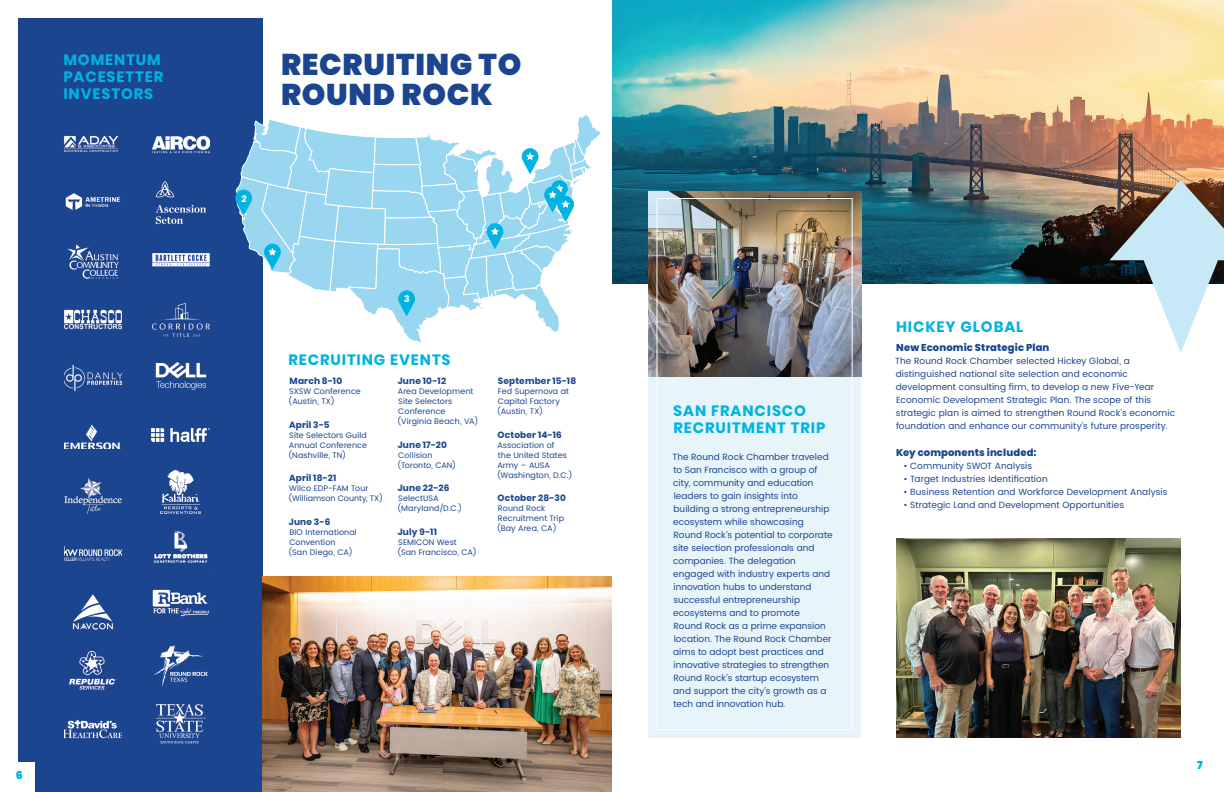
<style>
.page{position:relative;width:1224px;height:792px;background:#fff}
.page>*{position:absolute;margin:0;border:0;box-sizing:border-box;transform-origin:0 0}
.t1{font:900 30px/30px "Poppins";letter-spacing:.025em;color:#1b458e}
.t2{font:700 15px/17px "Poppins";letter-spacing:.06em;color:#00b3e3}
.t3{font:900 11px "Poppins";color:#00b3e3}
.t4{font:800 10px "Poppins";letter-spacing:.015em;color:#1b458e}
.t5{font:700 9.3px "Poppins";color:#fff}
.t6{font:9px/13px "Poppins";letter-spacing:.005em;color:#1b458e}
.t7{font:700 9px "Poppins";letter-spacing:.02em;color:#1b458e}
.t8{font:8px/10px "Poppins";letter-spacing:.015em;color:#1b458e}
</style>
<div class="page">
<img style="left:896px;top:538px;width:285px;height:200px">
<img style="left:612px;top:0;width:612px;height:284px">
<div style="left:18px;top:18px;width:245px;height:774px;background:#1b458e"></div>
<img style="left:63px;top:135px;width:56px;height:17px">
<img style="left:64px;top:478px;width:58px;height:36px">
<img style="left:152px;top:429px;width:58px;height:13px">
<img style="left:152px;top:253px;width:58px;height:14px">
<img style="left:155px;top:181px;width:52px;height:43px">
<img style="left:65px;top:193px;width:56px;height:18px">
<img style="left:155px;top:362px;width:52px;height:29px">
<img style="left:64px;top:365px;width:58px;height:26px">
<img style="left:152px;top:135px;width:58px;height:19px">
<img style="left:68px;top:244px;width:50px;height:35px">
<img style="left:152px;top:589px;width:58px;height:28px">
<img style="left:72px;top:594px;width:41px;height:36px">
<img style="left:64px;top:547px;width:58px;height:14px">
<img style="left:160px;top:470px;width:40px;height:44px">
<img style="left:64px;top:424px;width:58px;height:25px">
<img style="left:64px;top:309px;width:58px;height:21px">
<img style="left:152px;top:303px;width:58px;height:35px">
<img style="left:156px;top:704px;width:50px;height:40px">
<img style="left:64px;top:719px;width:58px;height:20px">
<img style="left:153px;top:531px;width:55px;height:32px">
<img style="left:70px;top:651px;width:46px;height:39px">
<svg style="left:154px;top:645px;width:54px;height:42px"></svg>
<div style="left:649px;top:377px;width:212px;height:361px;background:#e7f5fb"></div>
<img style="left:263px;top:577px;width:349px;height:215px">
<svg style="left:1109px;top:180px;width:115px;height:173px"></svg>
<img style="left:649px;top:191px;width:212px;height:186px">
<div style="left:656px;top:198px;width:197px;height:532px;border:1px solid #fff"></div>
<div style="left:0;top:763px;width:35px;height:29px;background:#fff"></div>
<svg style="left:236px;top:115px;width:365px;height:227px"></svg>
<h2 class="t2" style="left:63px;top:52px;width:101px">MOMENTUM<br>PACESETTER<br>INVESTORS</h2>
<p class="t5" style="left:241px;top:193px;width:7px">2</p>
<h1 class="t1" style="left:281px;top:50px;width:242px">RECRUITING TO<br>ROUND ROCK</h1>
<p class="t5" style="left:404px;top:294px;width:7px">3</p>
<h2 class="t2" style="left:288px;top:351px;width:164px">RECRUITING EVENTS</h2>
<p class="t7" style="left:290px;top:376px;width:54px">March 8-10</p>
<p class="t8" style="left:288px;top:387px;width:74px">SXSW Conference (Austin, TX)</p>
<p class="t7" style="left:289px;top:420px;width:42px">April 3-5</p>
<p class="t8" style="left:288px;top:430px;width:80px;text-align:justify">Site Selectors Guild Annual Conference (Nashville, TN)</p>
<p class="t7" style="left:289px;top:473px;width:49px">April 18-21</p>
<p class="t8" style="left:288px;top:484px;width:96px">Wilco EDP-FAM Tour (Williamson County, TX)</p>
<p class="t7" style="left:289px;top:517px;width:43px">June 3-6</p>
<p class="t8" style="left:288px;top:527px;width:70px">BIO International<br>Convention<br>(San Diego, CA)</p>
<p class="t7" style="left:398px;top:376px;width:50px">June 10-12</p>
<p class="t8" style="left:397px;top:387px;width:83px">Area Development<br>Site Selectors<br>Conference (Virginia Beach, VA)</p>
<p class="t7" style="left:398px;top:440px;width:51px">June 17-20</p>
<p class="t8" style="left:397px;top:450px;width:61px">Collision (Toronto, CAN)</p>
<p class="t7" style="left:398px;top:483px;width:53px">June 22-26</p>
<p class="t8" style="left:397px;top:494px;width:67px">SelectUSA (Maryland/D.C.)</p>
<p class="t7" style="left:398px;top:527px;width:41px">July 9-11</p>
<p class="t8" style="left:397px;top:537px;width:81px">SEMICON West<br>(San Francisco, CA)</p>
<p class="t7" style="left:498px;top:376px;width:80px">September 15-18</p>
<p class="t8" style="left:497px;top:387px;width:74px">Fed Supernova at<br>Capital Factory (Austin, TX)</p>
<p class="t7" style="left:498px;top:430px;width:66px">October 14-16</p>
<p class="t8" style="left:497px;top:440px;width:77px">Association of<br>the United States<br>Army – AUSA (Washington, D.C.)</p>
<p class="t7" style="left:498px;top:493px;width:70px">October 28-30</p>
<p class="t8" style="left:497px;top:504px;width:69px">Round Rock<br>Recruitment Trip (Bay Area, CA)</p>
<p class="t3" style="left:16px;top:768px;width:8px">6</p>
<h2 class="t2" style="left:673px;top:403px;width:154px">SAN FRANCISCO<br>RECRUITMENT TRIP</h2>
<p class="t6" style="left:673px;top:451px;width:162px">The Round Rock Chamber traveled to San Francisco with a group of city, community and education leaders to gain insights into building a strong entrepreneurship ecosystem while showcasing<br>Round Rock’s potential to corporate site selection professionals and companies. The delegation engaged with industry experts and innovation hubs to understand successful entrepreneurship ecosystems and to promote<br>Round Rock as a prime expansion location. The Round Rock Chamber aims to adopt best practices and innovative strategies to strengthen<br>Round Rock’s startup ecosystem and support the city’s growth as a tech and innovation hub.</p>
<h2 class="t2" style="left:896px;top:318px;width:129px">HICKEY GLOBAL</h2>
<p class="t4" style="left:896px;top:342px;width:155px">New Economic Strategic Plan</p>
<p class="t6" style="left:895px;top:355px;width:281px">The Round Rock Chamber selected Hickey Global, a distinguished national site selection and economic development consulting firm, to develop a new Five-Year Economic Development Strategic Plan. The scope of this strategic plan is aimed to strengthen Round Rock’s economic foundation and enhance our community’s future prosperity.</p>
<p class="t4" style="left:896px;top:446px;width:142px">Key components included:</p>
<p class="t6" style="left:903px;top:459px;width:130px">• Community SWOT Analysis</p>
<p class="t6" style="left:903px;top:472px;width:146px">• Target Industries Identification</p>
<p class="t6" style="left:903px;top:485px;width:266px">• Business Retention and Workforce Development Analysis</p>
<p class="t6" style="left:903px;top:498px;width:222px">• Strategic Land and Development Opportunities</p>
<p class="t3" style="left:1197px;top:759px;width:7px">7</p>
</div>
